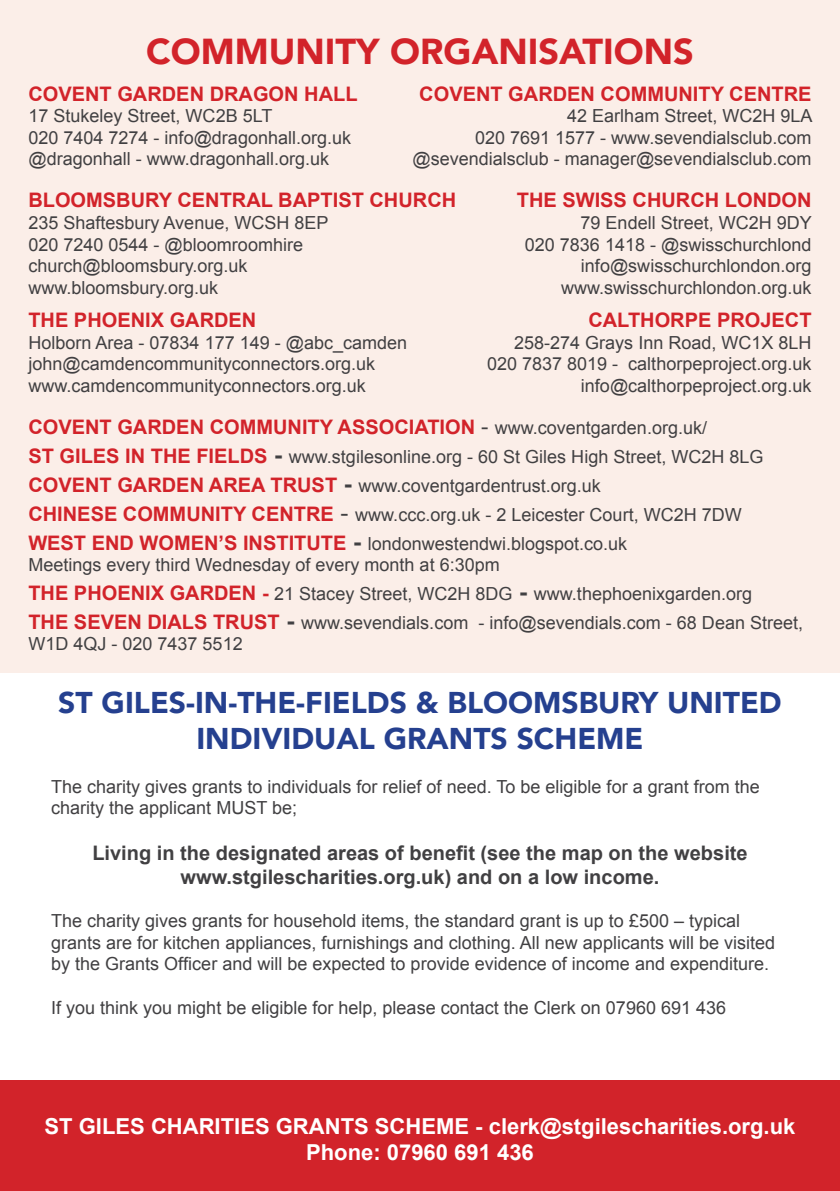
<style>
.page{position:relative;width:840px;height:1191px;background:#fff}
.page>*{position:absolute;margin:0;border:0;box-sizing:border-box;transform-origin:0 0}
.t1{font:900 36px "Avenir";color:#d2232a}
.t2{font:900 30px/36px "Avenir";color:#25408f;text-align:center}
.t3{font:700 22px/26.4px "Arial";color:#fff;text-align:center}
.t4{font:700 20px "Arial";color:#d2232a}
.t5{font:700 20px/24px "Arial";color:#414042;text-align:center}
.t6{font:18px/21.6px "Arial";color:#414042}
.s1{font-weight:400;font-size:22px;color:#414042}
.s2{font-weight:400;font-size:18px;color:#414042}
.s3{font-weight:700;font-size:20px;color:#d2232a}
.s4{font-weight:700;font-size:24px}
.s5{font-size:24px}
</style>
<div class="page">
<div style="left:0;top:0;width:839px;height:672px;background:#fbeee8"></div>
<div style="left:0;top:1080px;width:839px;height:111px;background:#d2232a"></div>
<h1 class="t1" style="left:146px;top:21px;width:549px">COMMUNITY ORGANISATIONS</h1>
<p class="t4" style="left:28px;top:80px;width:330px">COVENT GARDEN DRAGON HALL</p>
<p class="t6" style="left:28px;top:105px;width:324px">17 Stukeley Street, WC2B 5LT<br>020 7404 7274 - info@dragonhall.org.uk @dragonhall - www.dragonhall.org.uk</p>
<p class="t4" style="left:419px;top:80px;width:393px">COVENT GARDEN COMMUNITY CENTRE</p>
<p class="t6" style="left:412px;top:105px;width:401px;text-align:right">42 Earlham Street, WC2H 9LA<br>020 7691 1577 - www.sevendialsclub.com @sevendialsclub - manager@sevendialsclub.com</p>
<p class="t4" style="left:28px;top:187px;width:429px">BLOOMSBURY CENTRAL BAPTIST CHURCH</p>
<p class="t6" style="left:28px;top:212px;width:301px">235 Shaftesbury Avenue, WCSH 8EP<br>020 7240 0544 - @bloomroomhire church@bloomsbury.org.uk www.bloomsbury.org.uk</p>
<p class="t4" style="left:516px;top:187px;width:296px">THE SWISS CHURCH LONDON</p>
<p class="t6" style="left:524px;top:212px;width:288px;text-align:right">79 Endell Street, WC2H 9DY<br>020 7836 1418 - @swisschurchlond info@swisschurchlondon.org www.swisschurchlondon.org.uk</p>
<p class="t4" style="left:28px;top:307px;width:229px">THE PHOENIX GARDEN</p>
<p class="t6" style="left:28px;top:332px;width:380px">Holborn Area - 07834 177 149 - @abc_camden john@camdencommunityconnectors.org.uk www.camdencommunityconnectors.org.uk</p>
<p class="t4" style="left:28px;top:414px;width:679px">COVENT GARDEN COMMUNITY ASSOCIATION <span class="s1">-</span> <span class="s2">www.coventgarden.org.uk/</span></p>
<p class="t6" style="left:28px;top:442px;width:736px;line-height:28.8px"><span class="s3">ST GILES IN THE FIELDS</span> <span class="s4">-</span> www.stgilesonline.org - 60 St Giles High Street, WC2H 8LG <span class="s3">COVENT GARDEN AREA TRUST</span> <span class="s4">-</span> www.coventgardentrust.org.uk<br><span class="s3">CHINESE COMMUNITY CENTRE</span> <span class="s5">-</span> www.ccc.org.uk - 2 Leicester Court, WC2H 7DW <span class="s3">WEST END WOMEN’S INSTITUTE</span> <span class="s4">-</span> londonwestendwi.blogspot.co.uk</p>
<p class="t6" style="left:28px;top:550px;width:775px;line-height:28.8px">Meetings every third Wednesday of every month at 6:30pm<br><span class="s3">THE PHOENIX GARDEN -</span> 21 Stacey Street, WC2H 8DG <span class="s4">-</span> www.thephoenixgarden.org<br><span class="s3">THE SEVEN DIALS TRUST</span> <span class="s4">-</span> www.sevendials.com - info@sevendials.com - 68 Dean Street,</p>
<p class="t6" style="left:28px;top:633px;width:216px">W1D 4QJ - 020 7437 5512</p>
<p class="t4" style="left:588px;top:307px;width:224px">CALTHORPE PROJECT</p>
<p class="t6" style="left:486px;top:332px;width:326px;text-align:right">258-274 Grays Inn Road, WC1X 8LH<br>020 7837 8019 - calthorpeproject.org.uk info@calthorpeproject.org.uk</p>
<h2 class="t2" style="left:58px;top:684px;width:724px">ST GILES-IN-THE-FIELDS &amp; BLOOMSBURY UNITED<br>INDIVIDUAL GRANTS SCHEME</h2>
<p class="t6" style="left:51px;top:775px;width:710px">The charity gives grants to individuals for relief of need. To be eligible for a grant from the charity the applicant MUST be;</p>
<p class="t5" style="left:92px;top:841px;width:656px">Living in the designated areas of benefit (see the map on the website www.stgilescharities.org.uk) and on a low income.</p>
<p class="t6" style="left:51px;top:910px;width:725px">The charity gives grants for household items, the standard grant is up to £500 – typical grants are for kitchen appliances, furnishings and clothing. All new applicants will be visited by the Grants Officer and will be expected to provide evidence of income and expenditure.</p>
<p class="t6" style="left:51px;top:996px;width:676px">If you think you might be eligible for help, please contact the Clerk on 07960 691 436</p>
<p class="t3" style="left:45px;top:1113px;width:752px">ST GILES CHARITIES GRANTS SCHEME - clerk@stgilescharities.org.uk<br>Phone: 07960 691 436</p>
</div>
